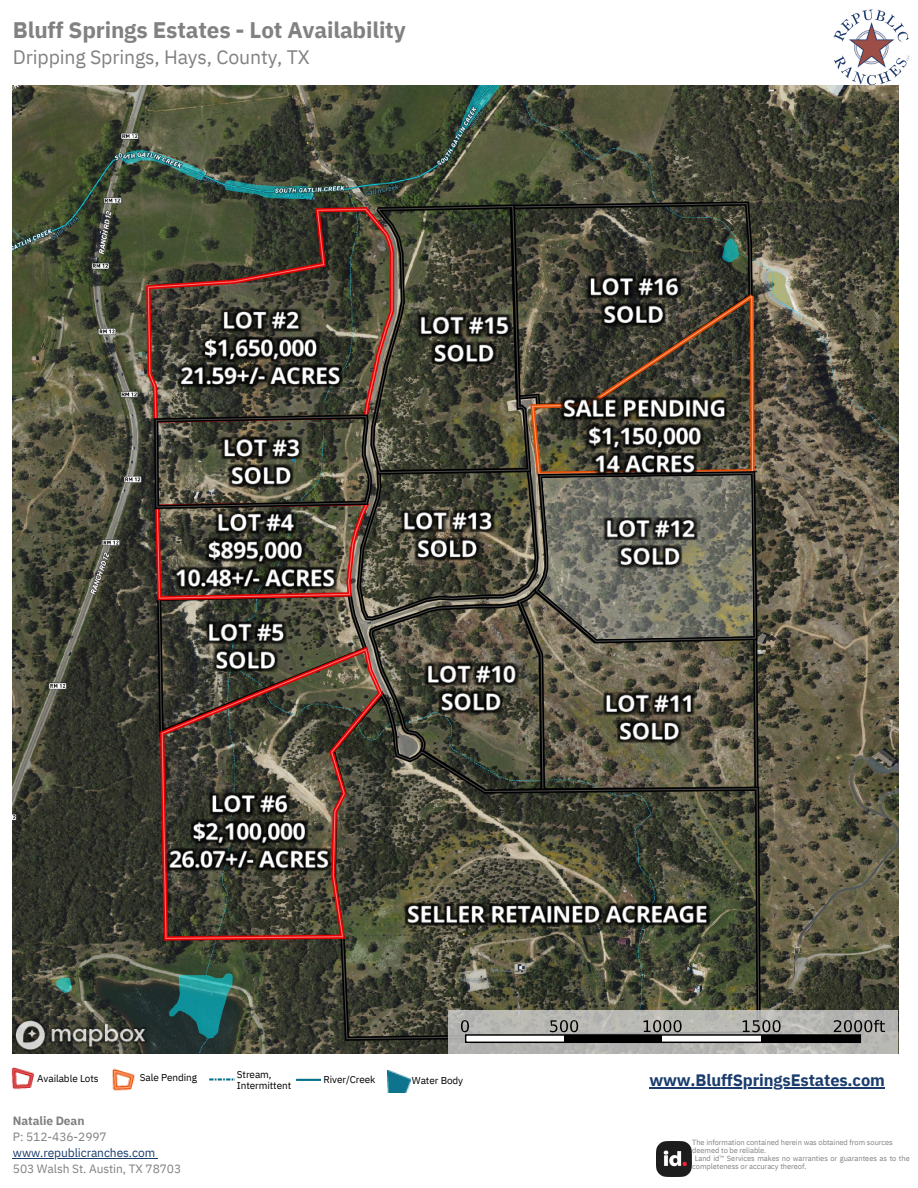
<style>
.page{position:relative;width:918px;height:1188px;background:#fff}
.page>*{position:absolute;margin:0;border:0;box-sizing:border-box;transform-origin:0 0}
.t1{font:700 22.5px "IBM Plex Sans";letter-spacing:-.01em;color:#818181}
.t2{font:19.5px "IBM Plex Sans";letter-spacing:-.01em;color:#818181}
.t3{font:700 16.5px "IBM Plex Sans";letter-spacing:-.01em;color:#1a3d6d}
.t4{font:12px/16px "IBM Plex Sans";letter-spacing:-.01em;color:#818181}
.t5{font:10.05px/11.7px "IBM Plex Sans";letter-spacing:-.01em;color:#000}
.t6{font:7.5px/7.8px "IBM Plex Sans";letter-spacing:-.01em;color:#818181}
.s1{font-weight:700}
.s2{color:#1a3d6d}
</style>
<div class="page">
<img style="left:832px;top:9px;width:78px;height:77px">
<img style="left:11px;top:1067px;width:24px;height:23px">
<img style="left:209px;top:1078px;width:25px;height:3px">
<img style="left:296px;top:1078px;width:25px;height:3px">
<img style="left:388px;top:1071px;width:22px;height:21px">
<img style="left:656px;top:1142px;width:35px;height:34px">
<hr style="left:13px;top:1158px;width:142px;height:1px;background:#1a3d6d">
<hr style="left:649px;top:1087px;width:236px;height:1px;background:#1a3d6d">
<img style="left:13px;top:86px;width:885px;height:967px">
<svg style="left:448px;top:1006px;width:450px;height:48px;background:#aaaaa4"></svg>
<svg style="left:834px;top:1020px;width:51px;height:12px"></svg>
<svg style="left:743px;top:1020px;width:38px;height:12px"></svg>
<svg style="left:644px;top:1020px;width:38px;height:12px"></svg>
<svg style="left:550px;top:1020px;width:28px;height:12px"></svg>
<svg style="left:461px;top:1020px;width:8px;height:12px"></svg>
<div style="left:466px;top:1035px;width:99px;height:7px;background:#fff"></div>
<div style="left:565px;top:1035px;width:99px;height:7px;background:#000"></div>
<div style="left:662px;top:1035px;width:99px;height:7px;background:#fff"></div>
<div style="left:761px;top:1035px;width:99px;height:7px;background:#000"></div>
<div style="left:465px;top:1034px;width:396px;height:9px;border:1px solid #000"></div>
<img style="left:112px;top:1068px;width:23px;height:23px">
<p class="t1" style="left:13px;top:15px;width:394px">Bluff Springs Estates - Lot Availability</p>
<p class="t2" style="left:13px;top:44px;width:298px">Dripping Springs, Hays, County, TX</p>
<p class="t5" style="left:37px;top:1072px;width:63px">Available Lots</p>
<p class="t5" style="left:237px;top:1068px;width:56px">Stream,<br>Intermittent</p>
<p class="t5" style="left:324px;top:1073px;width:54px">River/Creek</p>
<h5 class="t5" style="left:412px;top:1074px;width:53px">Water Body</h5>
<p class="t5" style="left:140px;top:1071px;width:59px">Sale Pending</p>
<h5 class="t3" style="left:649px;top:1069px;width:237px">www.BluffSpringsEstates.com</h5>
<h5 class="t4" style="left:13px;top:1112px;width:95px"><span class="s1">Natalie Dean<br></span>P: 512-436-2997</h5>
<h5 class="t4" style="left:13px;top:1144px;width:170px"><span class="s2">www.republicranches.com<br></span>503 Walsh St. Austin, TX 78703</h5>
<p class="t6" style="left:692px;top:1138px;width:202px">The information contained herein was obtained from sources deemed to be reliable.</p>
<h3 class="t6" style="left:692px;top:1154px;width:219px;text-indent:3px">Land id™ Services makes no warranties or guarantees as to the completeness or accuracy thereof.</h3>
</div>
